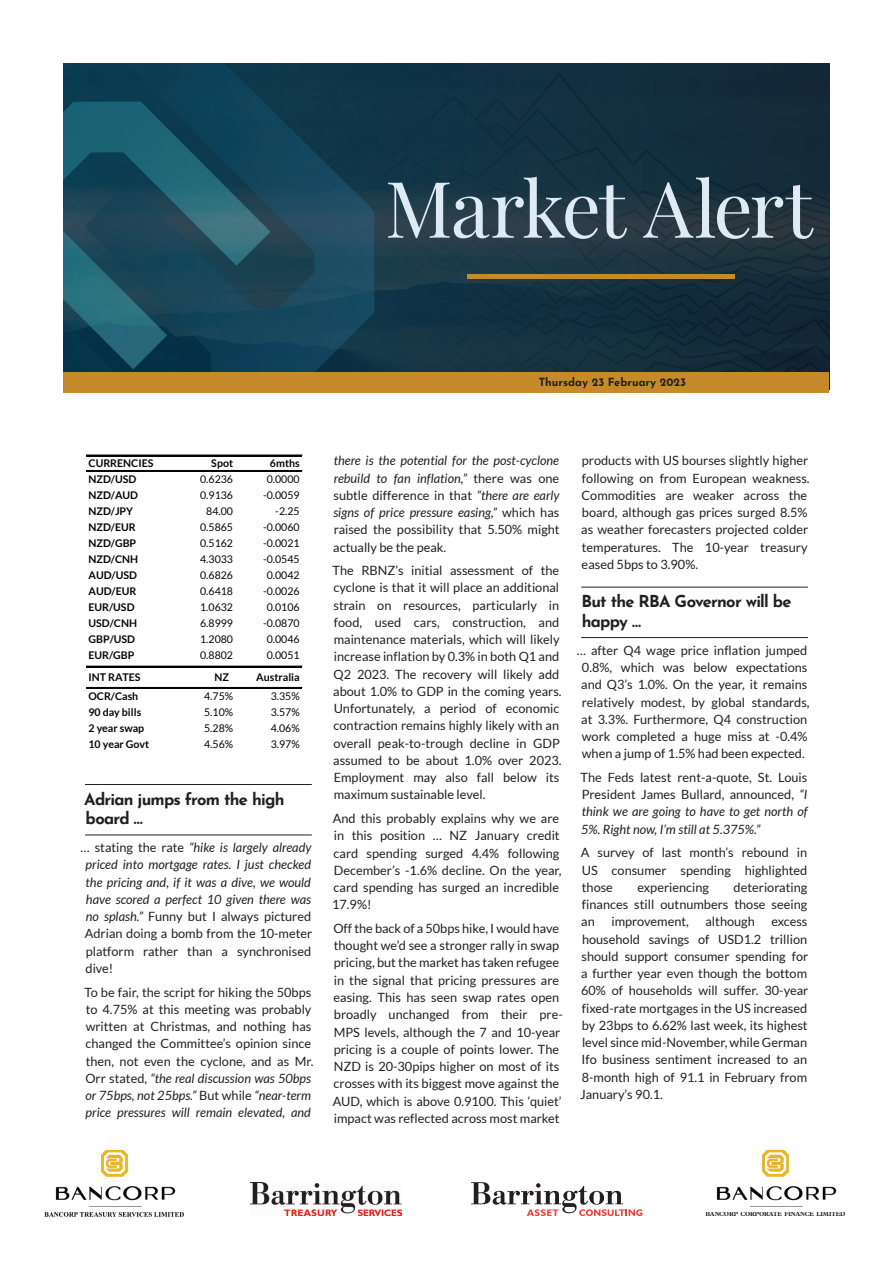
<style>
.page{position:relative;width:893px;height:1263px;background:#fff}
.page>*{position:absolute;margin:0;border:0;box-sizing:border-box;transform-origin:0 0}
.t1{font:78px "Playfair Display";letter-spacing:-.03em;color:#deeaf4}
.t2{font:700 16.5px/19.5px "Josefin Sans";letter-spacing:-.045em;color:#231f20}
.t3{font:12.75px/17.2px "Lato";color:#231f20}
.t4{font:italic 12.75px/17.2px "Lato";color:#231f20;text-align:justify}
.t5{font:700 11.25px "Josefin Sans";color:#231f20}
.t6{font:10.65px "Lato";color:#040503}
.t7{font:700 10.65px "Lato";color:#040503}
.t8{font:700 6.45px "Plantin Std";letter-spacing:-.01em;color:#231f20;scale:.93 1}
.s1{font-style:normal}
.s2{font-style:italic}
</style>
<div class="page">
<hr style="left:85px;top:784px;width:227px;height:1px;background:#231f20">
<hr style="left:85px;top:835px;width:227px;height:1px;background:#231f20">
<hr style="left:86px;top:455px;width:216px;height:1px;background:#040503">
<hr style="left:86px;top:470px;width:216px;height:1px;background:#040503">
<hr style="left:86px;top:666px;width:216px;height:1px;background:#040503">
<hr style="left:86px;top:687px;width:216px;height:1px;background:#040503">
<hr style="left:581px;top:587px;width:227px;height:1px;background:#231f20">
<hr style="left:581px;top:637px;width:227px;height:1px;background:#231f20">
<img style="left:44px;top:1150px;width:140px;height:67px">
<img style="left:251px;top:1182px;width:151px;height:33px">
<img style="left:716px;top:1150px;width:121px;height:57px">
<img style="left:64px;top:64px;width:765px;height:308px">
<div style="left:64px;top:372px;width:765px;height:21px;background:#c78a2a"></div>
<hr style="left:467px;top:275px;width:268px;height:4px;background:#c78a2a">
<svg style="left:471px;top:1182px;width:171px;height:34px"></svg>
<h1 class="t1" style="left:385px;top:148px;width:429px">Market Alert</h1>
<p class="t5" style="left:539px;top:372px;width:149px">Thursday 23 February 2023</p>
<p class="t7" style="left:89px;top:457px;width:67px">CURRENCIES</p>
<p class="t7" style="left:211px;top:457px;width:23px">Spot</p>
<p class="t7" style="left:270px;top:457px;width:31px">6mths</p>
<p class="t7" style="left:89px;top:473px;width:49px">NZD/USD</p>
<p class="t6" style="left:200px;top:473px;width:34px">0.6236</p>
<p class="t6" style="left:267px;top:473px;width:34px">0.0000</p>
<p class="t7" style="left:89px;top:489px;width:51px">NZD/AUD</p>
<p class="t6" style="left:200px;top:489px;width:34px">0.9136</p>
<p class="t6" style="left:263px;top:489px;width:38px">-0.0059</p>
<p class="t7" style="left:89px;top:505px;width:46px">NZD/JPY</p>
<p class="t6" style="left:206px;top:505px;width:28px">84.00</p>
<p class="t6" style="left:275px;top:505px;width:26px">-2.25</p>
<p class="t7" style="left:89px;top:521px;width:49px">NZD/EUR</p>
<p class="t6" style="left:200px;top:521px;width:34px">0.5865</p>
<p class="t6" style="left:263px;top:521px;width:38px">-0.0060</p>
<p class="t7" style="left:89px;top:537px;width:49px">NZD/GBP</p>
<p class="t6" style="left:200px;top:537px;width:34px">0.5162</p>
<p class="t6" style="left:263px;top:537px;width:38px">-0.0021</p>
<p class="t7" style="left:89px;top:553px;width:51px">NZD/CNH</p>
<p class="t6" style="left:200px;top:553px;width:34px">4.3033</p>
<p class="t6" style="left:263px;top:553px;width:38px">-0.0545</p>
<p class="t7" style="left:89px;top:569px;width:50px">AUD/USD</p>
<p class="t6" style="left:200px;top:569px;width:34px">0.6826</p>
<p class="t6" style="left:267px;top:569px;width:34px">0.0042</p>
<p class="t7" style="left:89px;top:585px;width:49px">AUD/EUR</p>
<p class="t6" style="left:200px;top:585px;width:34px">0.6418</p>
<p class="t6" style="left:263px;top:585px;width:38px">-0.0026</p>
<p class="t7" style="left:89px;top:601px;width:48px">EUR/USD</p>
<p class="t6" style="left:200px;top:601px;width:34px">1.0632</p>
<p class="t6" style="left:267px;top:601px;width:34px">0.0106</p>
<p class="t7" style="left:89px;top:617px;width:50px">USD/CNH</p>
<p class="t6" style="left:200px;top:617px;width:34px">6.8999</p>
<p class="t6" style="left:263px;top:617px;width:38px">-0.0870</p>
<p class="t7" style="left:89px;top:633px;width:48px">GBP/USD</p>
<p class="t6" style="left:200px;top:634px;width:34px">1.2080</p>
<p class="t6" style="left:267px;top:634px;width:34px">0.0046</p>
<p class="t7" style="left:89px;top:649px;width:47px">EUR/GBP</p>
<p class="t6" style="left:200px;top:650px;width:34px">0.8802</p>
<p class="t6" style="left:267px;top:650px;width:34px">0.0051</p>
<p class="t7" style="left:89px;top:671px;width:54px">INT RATES</p>
<p class="t7" style="left:214px;top:671px;width:16px">NZ</p>
<p class="t7" style="left:256px;top:671px;width:45px">Australia</p>
<p class="t7" style="left:89px;top:690px;width:51px">OCR/Cash</p>
<p class="t6" style="left:204px;top:690px;width:30px">4.75%</p>
<p class="t6" style="left:271px;top:690px;width:30px">3.35%</p>
<p class="t7" style="left:89px;top:706px;width:54px">90 day bills</p>
<p class="t6" style="left:204px;top:706px;width:30px">5.10%</p>
<p class="t6" style="left:271px;top:706px;width:30px">3.57%</p>
<p class="t7" style="left:89px;top:722px;width:57px">2 year swap</p>
<p class="t6" style="left:204px;top:722px;width:30px">5.28%</p>
<p class="t6" style="left:271px;top:722px;width:30px">4.06%</p>
<p class="t7" style="left:89px;top:738px;width:62px">10 year Govt</p>
<p class="t6" style="left:204px;top:738px;width:30px">4.56%</p>
<p class="t6" style="left:271px;top:738px;width:30px">3.97%</p>
<p class="t2" style="left:84px;top:787px;width:202px">Adrian jumps from the high board …</p>
<p class="t4" style="left:85px;top:839px;width:229px;text-indent:-4px"><span class="s1">… stating the rate</span> “hike is largely already priced into mortgage rates. I just checked the pricing and, if it was a dive, we would have scored a perfect 10 given there was no splash.” <span class="s1">Funny but I always pictured Adrian doing a bomb from the 10-meter platform rather than a synchronised dive!</span></p>
<p class="t3" style="left:84px;top:983px;width:231px">To be fair, the script for hiking the 50bps to 4.75% at this meeting was probably written at Christmas, and nothing has changed the Committee’s opinion since then, not even the cyclone, and as Mr.<br>Orr stated, <span class="s2">“the real discussion was 50bps or 75bps, not 25bps.”</span> But while <span class="s2">“near-term price pressures will remain elevated, and</span></p>
<p class="t4" style="left:333px;top:452px;width:228px">there is the potential for the post-cyclone rebuild to fan inflation,” <span class="s1">there was one subtle difference in that</span> “there are early signs of price pressure easing,” <span class="s1">which has raised the possibility that 5.50% might actually be the peak.</span></p>
<p class="t3" style="left:333px;top:562px;width:231px">The RBNZ’s initial assessment of the cyclone is that it will place an additional strain on resources, particularly in food, used cars, construction, and maintenance materials, which will likely increase inflation by 0.3% in both Q1 and Q2 2023. The recovery will likely add about 1.0% to GDP in the coming years.<br>Unfortunately, a period of economic contraction remains highly likely with an overall peak-to-trough decline in GDP assumed to be about 1.0% over 2023.<br>Employment may also fall below its maximum sustainable level.</p>
<p class="t3" style="left:332px;top:810px;width:231px">And this probably explains why we are in this position … NZ January credit card spending surged 4.4% following<br>December’s -1.6% decline. On the year, card spending has surged an incredible<br>17.9%!</p>
<p class="t3" style="left:333px;top:920px;width:231px">Off the back of a 50bps hike, I would have thought we’d see a stronger rally in swap pricing, but the market has taken refugee in the signal that pricing pressures are easing. This has seen swap rates open broadly unchanged from their pre-MPS levels, although the 7 and 10-year pricing is a couple of points lower. The NZD is 20-30pips higher on most of its crosses with its biggest move against the AUD, which is above 0.9100. This ‘quiet’ impact was reflected across most market</p>
<p class="t3" style="left:581px;top:452px;width:230px">products with US bourses slightly higher following on from European weakness.<br>Commodities are weaker across the board, although gas prices surged 8.5% as weather forecasters projected colder temperatures. The 10-year treasury eased 5bps to 3.90%.</p>
<p class="t2" style="left:581px;top:589px;width:212px">But the RBA Governor will be happy …</p>
<p class="t3" style="left:577px;top:641px;width:234px;text-align:center">… after Q4 wage price inflation jumped 0.8%, which was below expectations and Q3’s 1.0%. On the year, it remains relatively modest, by global standards, at 3.3%. Furthermore, Q4 construction work completed a huge miss at -0.4% when a jump of 1.5% had been expected.</p>
<p class="t3" style="left:581px;top:769px;width:228px;text-align:justify">The Feds latest rent-a-quote, St. Louis President James Bullard, announced, <span class="s2">“I think we are going to have to get north of 5%. Right now, I’m still at 5.375%.”</span></p>
<p class="t3" style="left:581px;top:844px;width:228px;text-align:justify">A survey of last month’s rebound in US consumer spending highlighted those</p>
<p class="t3" style="left:581px;top:878px;width:228px;text-align:justify;text-indent:152px">deteriorating finances still outnumbers those seeing an</p>
<p class="t3" style="left:638px;top:878px;width:73px">experiencing</p>
<p class="t3" style="left:611px;top:913px;width:79px">improvement,</p>
<p class="t3" style="left:705px;top:913px;width:51px">although</p>
<p class="t3" style="left:580px;top:913px;width:230px;text-align:justify;text-indent:191px">excess household savings of USD1.2 trillion should support consumer spending for a further year even though the bottom 60% of households will suffer. 30-year fixed-rate mortgages in the US increased by 23bps to 6.62% last week, its highest level since mid-November, while German Ifo business sentiment increased to an 8-month high of 91.1 in February from January’s 90.1.</p>
<p class="t8" style="left:705px;top:1210px;width:152px">BANCORP CORPORATE FINANCE LIMITED</p>
</div>
